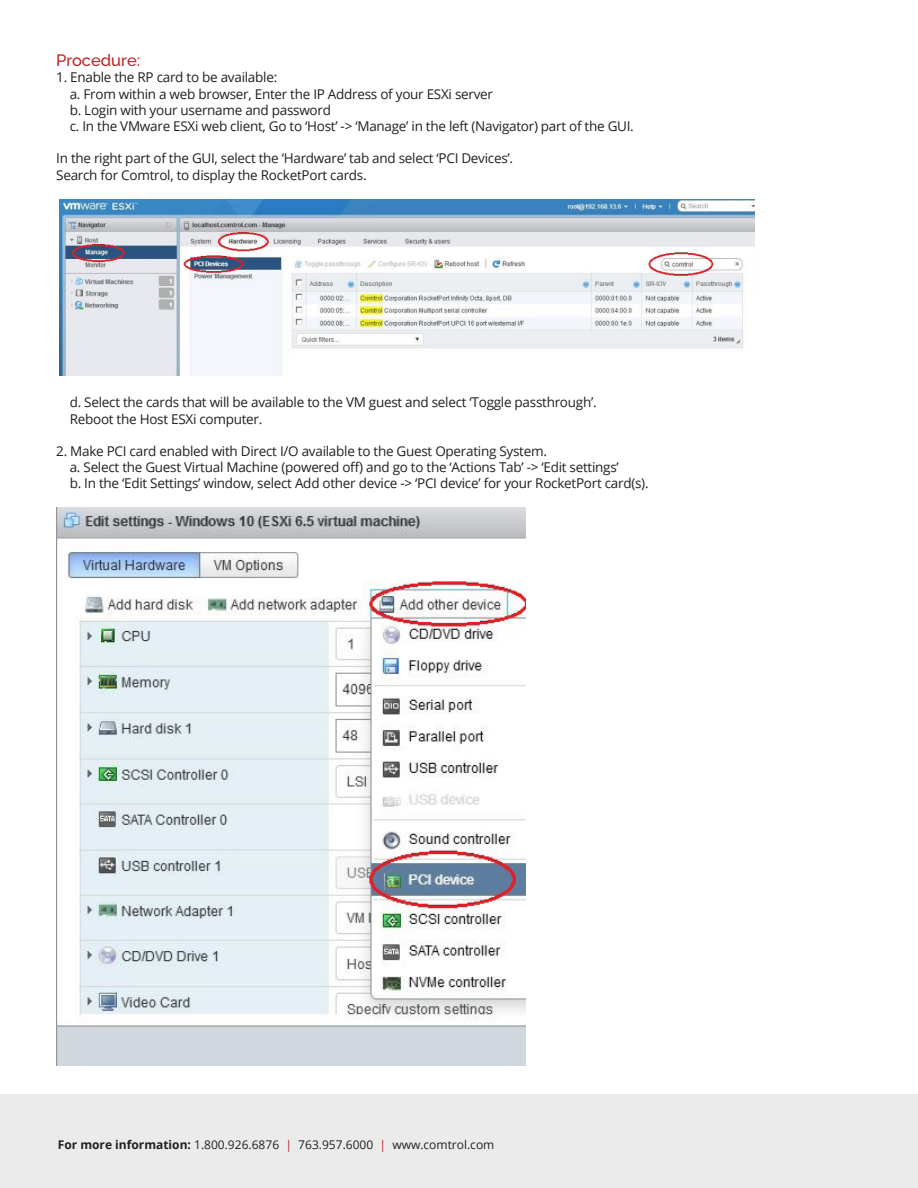
<style>
.page{position:relative;width:918px;height:1188px;background:#fff}
.page>*{position:absolute;margin:0;border:0;box-sizing:border-box;transform-origin:0 0}
.t1{font:500 16.5px "Raleway";color:#bb2227}
.t2{font:13.5px "Open Sans";letter-spacing:-.02em;color:#231f20}
.Body_Text{font:12px "Open Sans";color:#231f20}
.s1{font-weight:700}
.s2{color:#bb2227}
</style>
<div class="page">
<img style="left:59px;top:199px;width:695px;height:176px">
<img style="left:56px;top:508px;width:469px;height:558px">
<div style="left:0;top:1094px;width:918px;height:94px;background:#ebebeb"></div>
<p class="t1" style="left:56px;top:51px;width:86px">Procedure:</p>
<p class="t2" style="left:56px;top:68px;width:223px">1. Enable the RP card to be available:</p>
<p class="t2" style="left:70px;top:85px;width:425px">a. From within a web browser, Enter the IP Address of your ESXi server</p>
<p class="t2" style="left:70px;top:101px;width:263px">b. Login with your username and password</p>
<p class="t2" style="left:70px;top:117px;width:566px">c. In the VMware ESXi web client, Go to ‘Host’ -&gt; ‘Manage’ in the left (Navigator) part of the GUI.</p>
<p class="t2" style="left:56px;top:149px;width:458px">In the right part of the GUI, select the ‘Hardware’ tab and select ‘PCI Devices’.</p>
<p class="t2" style="left:56px;top:166px;width:312px">Search for Comtrol, to display the RocketPort cards.</p>
<p class="t2" style="left:70px;top:393px;width:528px">d. Select the cards that will be available to the VM guest and select ‘Toggle passthrough’.</p>
<p class="t2" style="left:70px;top:409px;width:194px">Reboot the Host ESXi computer.</p>
<p class="t2" style="left:56px;top:442px;width:492px">2. Make PCI card enabled with Direct I/O available to the Guest Operating System.</p>
<p class="t2" style="left:70px;top:458px;width:551px">a. Select the Guest Virtual Machine (powered off) and go to the ‘Actions Tab’ -&gt; ‘Edit settings’</p>
<p class="t2" style="left:70px;top:474px;width:580px">b. In the ‘Edit Settings’ window, select Add other device -&gt; ‘PCI device’ for your RocketPort card(s).</p>
<p class="Body_Text" style="left:58px;top:1136px;width:438px"><span class="s1">For more information:</span> 1.800.926.6876 <span class="s2">|</span> 763.957.6000 <span class="s2">|</span> www.comtrol.com</p>
</div>
